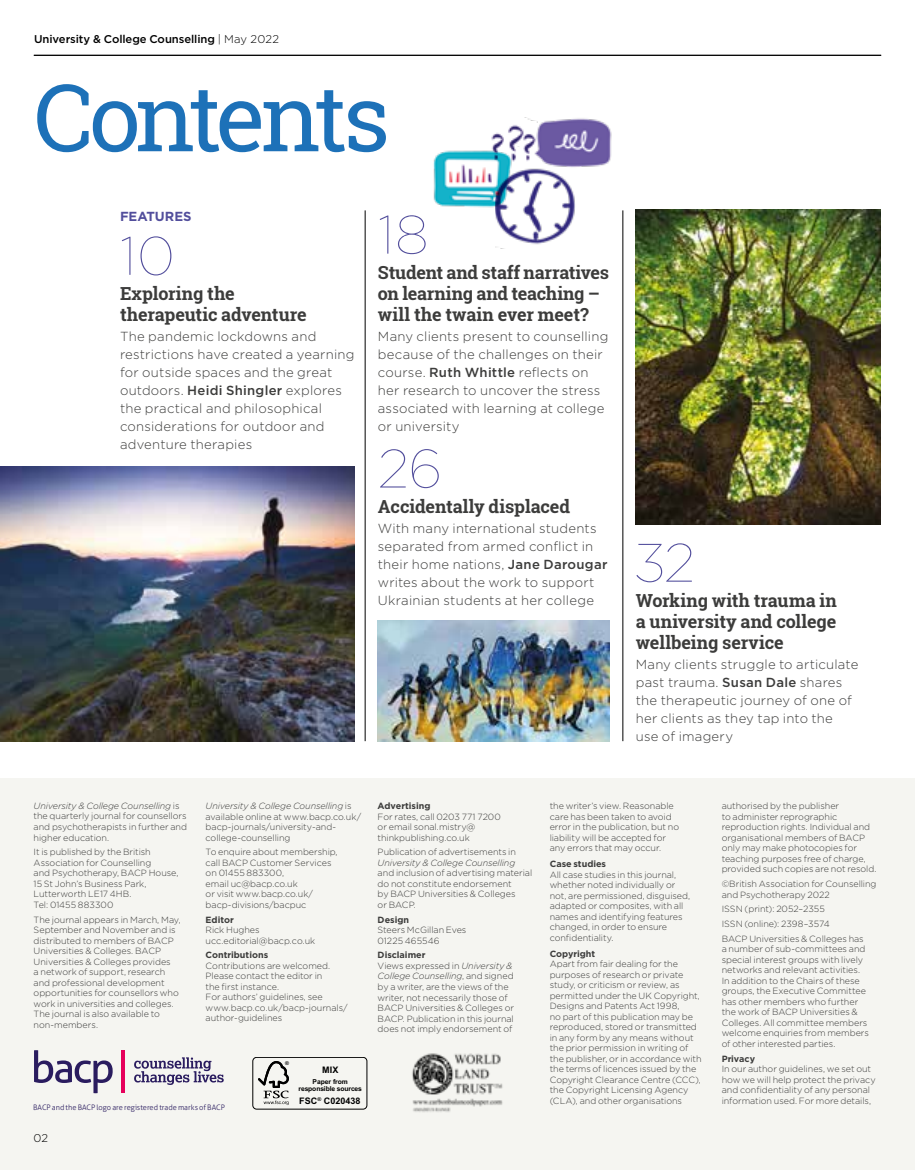
<style>
.page{position:relative;width:915px;height:1170px;background:#fff}
.page>*{position:absolute;margin:0;border:0;box-sizing:border-box;transform-origin:0 0}
.t1{font:93px "Roboto Slab";letter-spacing:-.06em;color:#1d71b8}
.t2{font:100 54px "Gotham";letter-spacing:-.005em;color:#524e9c}
.t3{font:700 18px/21px "Roboto Slab";letter-spacing:-.005em;color:#3c3c3b}
.t4{font:300 13.2px/18px "Gotham";letter-spacing:.015em;color:#3c3c3b}
.t5{font:700 13.2px "Gotham";letter-spacing:-.005em;color:#524e9c}
.t6{font:500 11.25px "Gotham";letter-spacing:-.005em;color:#000}
.t7{font:300 11.25px "Gotham";color:#000}
.t8{font:300 9px/10.5px "Gotham";letter-spacing:-.005em;color:#3c3c3b}
.t9{font:700 9px "Gotham";color:#3c3c3b}
.t10{font:italic 300 9px "Gotham";letter-spacing:-.01em;color:#3c3c3b}
.t11{font:9px "Arial Bold MT OV BOUDGC";color:#000}
.t12{font:300 7.5px "Aller";color:#2a1c5f}
.t13{font:6.75px/6.8px "Arial Bold MT OV BOUDGC";letter-spacing:-.02em;color:#000;text-align:center}
.t14{font:5.25px "Arial Bold MT OV BOUDGC";color:#000}
.s1{font-weight:300}
.s2{font-weight:500}
.s3{font-style:italic}
.s4{font-weight:700}
</style>
<div class="page">
<img style="left:0;top:466px;width:354px;height:275px">
<hr style="left:622px;top:210px;width:1px;height:531px;background:#000">
<div style="left:0;top:778px;width:914px;height:391px;background:#f5f5f1"></div>
<hr style="left:365px;top:210px;width:1px;height:531px;background:#000">
<div style="left:252px;top:1056px;width:115px;height:53px;border:1px solid #000;border-radius:4px"></div>
<svg style="left:258px;top:1061px;width:31px;height:43px"></svg>
<img style="left:412px;top:1053px;width:91px;height:59px">
<hr style="left:121px;top:1050px;width:4px;height:42px;background:#e6005b">
<svg style="left:34px;top:1050px;width:79px;height:43px"></svg>
<svg style="left:134px;top:1057px;width:90px;height:27px"></svg>
<img style="left:378px;top:620px;width:231px;height:121px">
<img style="left:635px;top:209px;width:245px;height:315px">
<img style="left:433px;top:150px;width:79px;height:58px">
<img style="left:495px;top:165px;width:80px;height:83px">
<img style="left:483px;top:125px;width:45px;height:39px">
<img style="left:528px;top:118px;width:84px;height:56px">
<hr style="left:34px;top:55px;width:846px;height:1px;background:#000">
<p class="t6" style="left:34px;top:33px;width:246px">University &amp; College Counselling <span class="s1">| May 2022</span></p>
<h1 class="t1" style="left:34px;top:54px;width:357px">Contents</h1>
<h3 class="t5" style="left:120px;top:209px;width:73px">FEATURES</h3>
<h2 class="t2" style="left:120px;top:222px;width:57px">10</h2>
<h3 class="t3" style="left:120px;top:283px;width:188px">Exploring the therapeutic adventure</h3>
<h3 class="t4" style="left:120px;top:327px;width:236px">The pandemic lockdowns and restrictions have created a yearning for outside spaces and the great outdoors. <span class="s2">Heidi Shingler</span> explores the practical and philosophical considerations for outdoor and adventure therapies</h3>
<h2 class="t2" style="left:378px;top:201px;width:52px">18</h2>
<h3 class="t3" style="left:378px;top:261px;width:233px">Student and staff narratives on learning and teaching – will the twain ever meet?</h3>
<h3 class="t4" style="left:378px;top:327px;width:232px">Many clients present to counselling because of the challenges on their course. <span class="s2">Ruth Whittle</span> reflects on her research to uncover the stress associated with learning at college or university</h3>
<h2 class="t2" style="left:378px;top:435px;width:65px">26</h2>
<h3 class="t3" style="left:378px;top:495px;width:194px">Accidentally displaced</h3>
<h3 class="t4" style="left:378px;top:519px;width:231px">With many international students separated from armed conflict in their home nations, <span class="s2">Jane Darougar </span>writes about the work to support Ukrainian students at her college</h3>
<h2 class="t2" style="left:635px;top:529px;width:60px">32</h2>
<h3 class="t3" style="left:635px;top:589px;width:202px;text-align:justify">Working with trauma in a university and college wellbeing service</h3>
<h3 class="t4" style="left:635px;top:655px;width:224px">Many clients struggle to articulate past trauma. <span class="s2">Susan Dale</span> shares the therapeutic journey of one of her clients as they tap into the use of imagery</h3>
<p class="t8" style="left:34px;top:800px;width:155px"><span class="s3">University &amp; College Counselling</span> is the quarterly journal for counsellors and psychotherapists in further and higher education.</p>
<p class="t8" style="left:34px;top:846px;width:146px">It is published by the British<br>Association for Counselling<br>and Psychotherapy, BACP House,<br>15 St John’s Business Park,<br>Lutterworth LE17 4HB.<br>Tel: 01455 883300</p>
<p class="t8" style="left:34px;top:913px;width:149px">The journal appears in March, May,<br>September and November and is distributed to members of BACP<br>Universities &amp; Colleges. BACP<br>Universities &amp; Colleges provides<br>a network of support, research and professional development opportunities for counsellors who work in universities and colleges.<br>The journal is also available to non-members.</p>
<p class="t8" style="left:205px;top:800px;width:157px"><span class="s3">University &amp; College Counselling</span> is available online at www.bacp.co.uk/ bacp-journals/university-and&shy;college-counselling</p>
<p class="t8" style="left:205px;top:846px;width:133px">To enquire about membership, call BACP Customer Services on 01455 883300,<br>email uc@bacp.co.uk<br>or visit www.bacp.co.uk/ bacp-divisions/bacpuc</p>
<p class="t9" style="left:205px;top:914px;width:30px">Editor</p>
<p class="t8" style="left:205px;top:924px;width:111px">Rick Hughes ucc.editorial@bacp.co.uk</p>
<p class="t9" style="left:205px;top:949px;width:64px">Contributions</p>
<p class="t8" style="left:205px;top:960px;width:143px">Contributions are welcomed.<br>Please contact the editor in<br>the first instance.<br>For authors’ guidelines, see www.bacp.co.uk/bacp-journals/ author-guidelines</p>
<p class="t14" style="left:285px;top:1059px;width:5px">®</p>
<p class="t11" style="left:322px;top:1064px;width:18px">MIX</p>
<p class="t12" style="left:33px;top:1102px;width:193px">BACP and the BACP logo are registered trade marks of BACP</p>
<p class="t7" style="left:34px;top:1131px;width:16px">02</p>
<p class="t13" style="left:298px;top:1078px;width:65px">Paper from responsible sources</p>
<p class="t11" style="left:299px;top:1094px;width:63px">FSC<sup>®</sup> C020438</p>
<p class="t9" style="left:377px;top:800px;width:54px">Advertising</p>
<p class="t8" style="left:377px;top:811px;width:125px">For rates, call 0203 771 7200 or email sonal.mistry@ thinkpublishing.co.uk</p>
<p class="t8" style="left:377px;top:846px;width:140px">Publication of advertisements in</p>
<p class="t10" style="left:377px;top:857px;width:139px">University &amp; College Counselling</p>
<p class="t8" style="left:377px;top:867px;width:156px">and inclusion of advertising material do not constitute endorsement<br>by BACP Universities &amp; Colleges<br>or BACP.</p>
<p class="t9" style="left:377px;top:914px;width:33px">Design</p>
<p class="t8" style="left:377px;top:924px;width:90px">Steers McGillan Eves<br>01225 465546</p>
<p class="t8" style="left:377px;top:949px;width:138px"><span class="s4">Disclaimer<br></span>Views expressed in <span class="s3">University &amp;<br>College Counselling</span>, and signed by a writer, are the views of the writer, not necessarily those of<br>BACP Universities &amp; Colleges or<br>BACP. Publication in this journal does not imply endorsement of</p>
<p class="t8" style="left:549px;top:800px;width:131px">the writer’s view. Reasonable care has been taken to avoid error in the publication, but no liability will be accepted for any errors that may occur.</p>
<p class="t9" style="left:549px;top:858px;width:58px">Case studies</p>
<p class="t8" style="left:549px;top:869px;width:142px">All case studies in this journal, whether noted individually or not, are permissioned, disguised, adapted or composites, with all names and identifying features changed, in order to ensure confidentiality.</p>
<p class="t9" style="left:549px;top:948px;width:47px">Copyright</p>
<p class="t8" style="left:549px;top:958px;width:153px">Apart from fair dealing for the purposes of research or private study, or criticism or review, as permitted under the UK Copyright, Designs and Patents Act 1998,<br>no part of this publication may be reproduced, stored or transmitted in any form by any means without the prior permission in writing of the publisher, or in accordance with the terms of licences issued by the Copyright Clearance Centre (CCC), the Copyright Licensing Agency (CLA), and other organisations</p>
<p class="t8" style="left:721px;top:800px;width:156px">authorised by the publisher<br>to administer reprographic reproduction rights. Individual and organisational members of BACP only may make photocopies for teaching purposes free of charge, provided such copies are not resold.</p>
<p class="t8" style="left:721px;top:878px;width:156px">©British Association for Counselling and Psychotherapy 2022</p>
<p class="t8" style="left:721px;top:901px;width:143px;line-height:14.7px">ISSN (print): 2052–2355<br>ISSN (online): 2398–3574<br>BACP Universities &amp; Colleges has</p>
<p class="t8" style="left:721px;top:943px;width:149px">a number of sub-committees and special interest groups with lively networks and relevant activities.<br>In addition to the Chairs of these groups, the Executive Committee has other members who further the work of BACP Universities &amp;<br>Colleges. All committee members welcome enquiries from members of other interested parties.</p>
<p class="t9" style="left:721px;top:1053px;width:35px">Privacy</p>
<p class="t8" style="left:721px;top:1063px;width:155px">In our author guidelines, we set out how we will help protect the privacy and confidentiality of any personal information used. For more details,</p>
</div>
